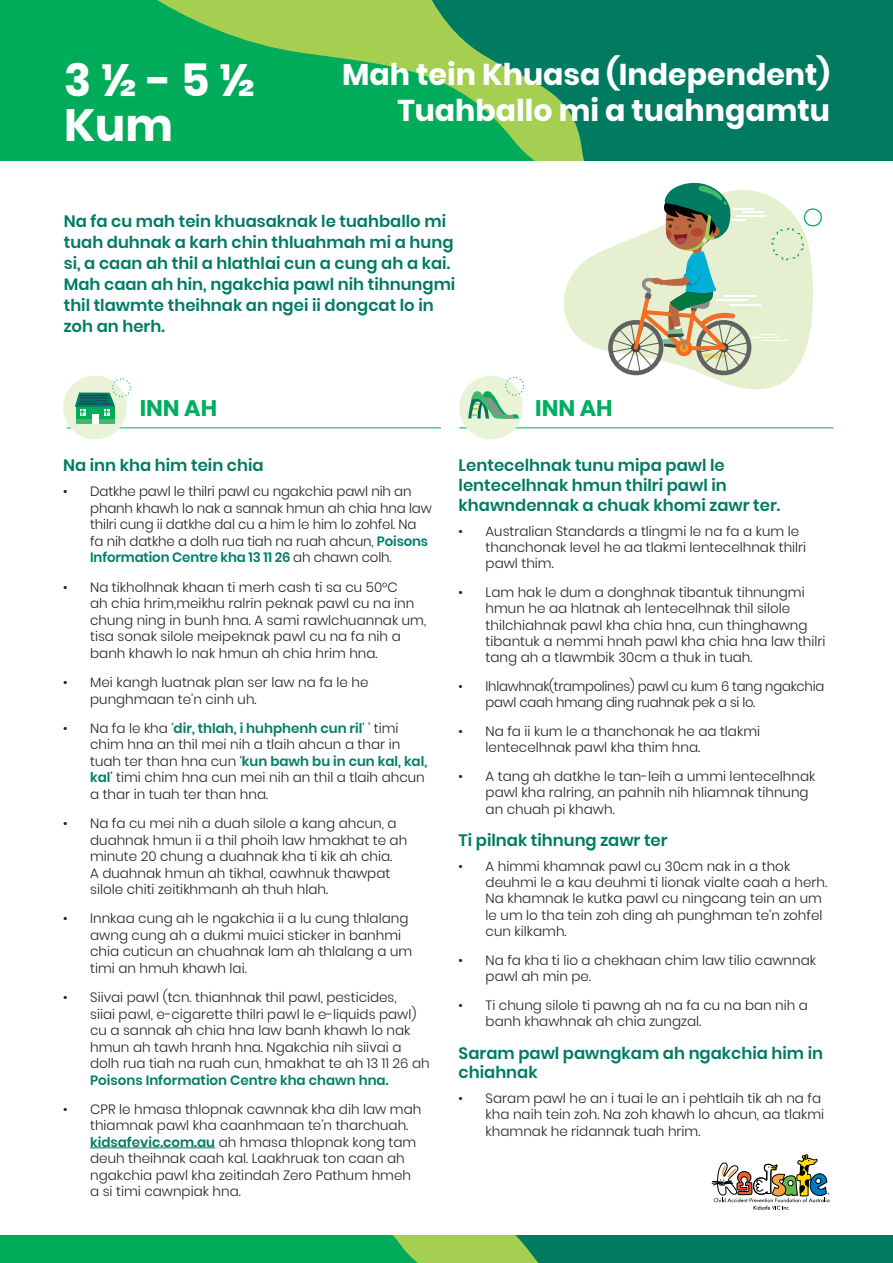
<style>
.page{position:relative;width:893px;height:1263px;background:#fff}
.page>*{position:absolute;margin:0;border:0;box-sizing:border-box;transform-origin:0 0}
.t1{font:700 45px/45px "Poppins";color:#fff}
.t2{font:700 30px "Poppins";color:#fff}
.BODY_BULLETS{font:700 22.5px "Poppins";color:#00ae60}
.t3{font:600 16.5px/21px "Poppins";color:#007b62}
.t4{font:300 13.5px/16.5px "Poppins";color:#242324}
.t5{font:300 13.5px/16.2px "Poppins";letter-spacing:-.02em;color:#242324}
.s1{font-weight:600;color:#007f68}
.s2{font-weight:600;color:#007b62}
</style>
<div class="page">
<div style="left:0;top:0;width:893px;height:268px;background:#007b62"></div>
<div style="left:0;top:1160px;width:893px;height:103px;background:#007b62"></div>
<svg style="left:480px;top:1234px;width:132px;height:29px"></svg>
<svg style="left:0;top:0;width:584px;height:161px;background:#26ae58"></svg>
<svg style="left:0;top:1234px;width:480px;height:29px;background:#21b35e"></svg>
<div style="left:0;top:161px;width:893px;height:1073px;background:#fff"></div>
<svg style="left:563px;top:182px;width:228px;height:208px"></svg>
<hr style="left:90px;top:1147px;width:125px;height:1px;background:#007b62">
<hr style="left:67px;top:428px;width:374px;height:1px;background:#00ab5a">
<hr style="left:459px;top:428px;width:374px;height:1px;background:#00ab5a">
<svg style="left:712px;top:1154px;width:117px;height:56px"></svg>
<div style="left:63px;top:376px;width:64px;height:63px;background:#e9f3d7;border-radius:50%"></div>
<div style="left:76px;top:407px;width:38px;height:13px;background:#00ab5a"></div>
<div style="left:76px;top:419px;width:38px;height:5px;background:#44b86d"></div>
<div style="left:92px;top:414px;width:7px;height:10px;background:#fff"></div>
<svg style="left:75px;top:378px;width:56px;height:38px"></svg>
<div style="left:459px;top:376px;width:64px;height:63px;background:#e9f3d7;border-radius:50%"></div>
<svg style="left:468px;top:377px;width:56px;height:41px"></svg>
<svg style="left:608px;top:183px;width:214px;height:192px"></svg>
<p class="t1" style="left:64px;top:58px;width:194px">3 ½ - 5 ½<br>Kum</p>
<p class="t2" style="left:342px;top:57px;width:489px">Mah tein Khuasa (Independent)</p>
<p class="t2" style="left:397px;top:93px;width:434px">Tuahballo mi a tuahngamtu</p>
<p class="t3" style="left:64px;top:211px;width:393px">Na fa cu mah tein khuasaknak le tuahballo mi tuah duhnak a karh chin thluahmah mi a hung si, a caan ah thil a hlathlai cun a cung ah a kai.<br>Mah caan ah hin, ngakchia pawl nih tihnungmi thil tlawmte theihnak an ngei ii dongcat lo in zoh an herh.</p>
<p class="BODY_BULLETS" style="left:140px;top:395px;width:79px">INN AH</p>
<p class="BODY_BULLETS" style="left:535px;top:395px;width:79px">INN AH</p>
<p class="t3" style="left:63px;top:455px;width:202px">Na inn kha him tein chia</p>
<p class="t4" style="left:90px;top:484px;width:343px;text-indent:-27px">• Datkhe pawl le thilri pawl cu ngakchia pawl nih an phanh khawh lo nak a sannak hmun ah chia hna law thilri cung ii datkhe dal cu a him le him lo zohfel. Na fa nih datkhe a dolh rua tiah na ruah ahcun, <span class="s1">Poisons Information Centre kha 13 11 26</span> ah chawn colh.</p>
<p class="t4" style="left:90px;top:579px;width:337px;text-indent:-27px">• Na tikholhnak khaan ti merh cash ti sa cu 50°C<br>ah chia hrim,meikhu ralrin peknak pawl cu na inn chung ning in bunh hna. A sami rawlchuannak um, tisa sonak silole meipeknak pawl cu na fa nih a banh khawh lo nak hmun ah chia hrim hna.</p>
<p class="t4" style="left:90px;top:674px;width:280px;text-indent:-27px">• Mei kangh luatnak plan ser law na fa le he punghmaan te’n cinh uh.</p>
<p class="t4" style="left:90px;top:720px;width:339px;text-indent:-27px">• Na fa le kha ‘<span class="s1">dir, thlah, i huhphenh cun ril</span>’ ’ timi chim hna an thil mei nih a tlaih ahcun a thar in tuah ter than hna cun ‘<span class="s1">kun bawh bu in cun kal, kal, kal</span>’ timi chim hna cun mei nih an thil a tlaih ahcun a thar in tuah ter than hna.</p>
<p class="t4" style="left:90px;top:815px;width:319px;text-indent:-27px">• Na fa cu mei nih a duah silole a kang ahcun, a duahnak hmun ii a thil phoih law hmakhat te ah minute 20 chung a duahnak kha ti kik ah chia.<br>A duahnak hmun ah tikhal, cawhnuk thawpat silole chiti zeitikhmanh ah thuh hlah.</p>
<p class="t4" style="left:90px;top:910px;width:324px;text-indent:-27px">• Innkaa cung ah le ngakchia ii a lu cung thlalang awng cung ah a dukmi muici sticker in banhmi chia cuticun an chuahnak lam ah thlalang a um timi an hmuh khawh lai.</p>
<p class="t4" style="left:90px;top:989px;width:341px;text-indent:-27px">• Siivai pawl (tcn. thianhnak thil pawl, pesticides,<br>siiai pawl, e-cigarette thilri pawl le e-liquids pawl) cu a sannak ah chia hna law banh khawh lo nak hmun ah tawh hranh hna. Ngakchia nih siivai a dolh rua tiah na ruah cun, hmakhat te ah 13 11 26 ah <span class="s1">Poisons Information Centre kha chawn hna.</span></p>
<p class="t4" style="left:90px;top:1101px;width:333px;text-indent:-27px">• CPR le hmasa thlopnak cawnnak kha dih law mah thiamnak pawl kha caanhmaan te’n tharchuah. <span class="s2">kidsafevic.com.au</span> ah hmasa thlopnak kong tam deuh theihnak caah kal. Laakhruak ton caan ah ngakchia pawl kha zeitindah Zero Pathum hmeh a si timi cawnpiak hna.</p>
<p class="t3" style="left:459px;top:456px;width:323px;line-height:19.8px">Lentecelhnak tunu mipa pawl le lentecelhnak hmun thilri pawl in khawndennak a chuak khomi zawr ter.</p>
<p class="t4" style="left:486px;top:523px;width:322px;text-indent:-27px">• Australian Standards a tlingmi le na fa a kum le thanchonak level he aa tlakmi lentecelhnak thilri pawl thim.</p>
<p class="t4" style="left:486px;top:584px;width:341px;text-indent:-27px">• Lam hak le dum a donghnak tibantuk tihnungmi hmun he aa hlatnak ah lentecelhnak thil silole thilchiahnak pawl kha chia hna, cun thinghawng tibantuk a nemmi hnah pawl kha chia hna law thilri tang ah a tlawmbik 30cm a thuk in tuah.</p>
<p class="t5" style="left:486px;top:678px;width:340px;text-indent:-27px">• Ihlawhnak(trampolines) pawl cu kum 6 tang ngakchia pawl caah hmang ding ruahnak pek a si lo.</p>
<p class="t4" style="left:486px;top:723px;width:276px;text-indent:-27px">• Na fa ii kum le a thanchonak he aa tlakmi lentecelhnak pawl kha thim hna.</p>
<p class="t4" style="left:486px;top:768px;width:331px;text-indent:-27px">• A tang ah datkhe le tan-leih a ummi lentecelhnak pawl kha ralring, an pahnih nih hliamnak tihnung an chuah pi khawh.</p>
<p class="t3" style="left:459px;top:830px;width:211px">Ti pilnak tihnung zawr ter</p>
<p class="t4" style="left:486px;top:858px;width:343px;text-indent:-27px">• A himmi khamnak pawl cu 30cm nak in a thok deuhmi le a kau deuhmi ti lionak vialte caah a herh.<br>Na khamnak le kutka pawl cu ningcang tein an um le um lo tha tein zoh ding ah punghman te’n zohfel cun kilkamh.</p>
<p class="t4" style="left:486px;top:952px;width:332px;text-indent:-27px">• Na fa kha ti lio a chekhaan chim law tilio cawnnak pawl ah min pe.</p>
<p class="t4" style="left:486px;top:997px;width:324px;text-indent:-27px">• Ti chung silole ti pawng ah na fa cu na ban nih a banh khawhnak ah chia zungzal.</p>
<p class="t3" style="left:459px;top:1043px;width:366px;line-height:19.8px">Saram pawl pawngkam ah ngakchia him in chiahnak</p>
<p class="t4" style="left:486px;top:1090px;width:340px;text-indent:-27px">• Saram pawl he an i tuai le an i pehtlaih tik ah na fa kha naih tein zoh. Na zoh khawh lo ahcun, aa tlakmi khamnak he ridannak tuah hrim.</p>
</div>
